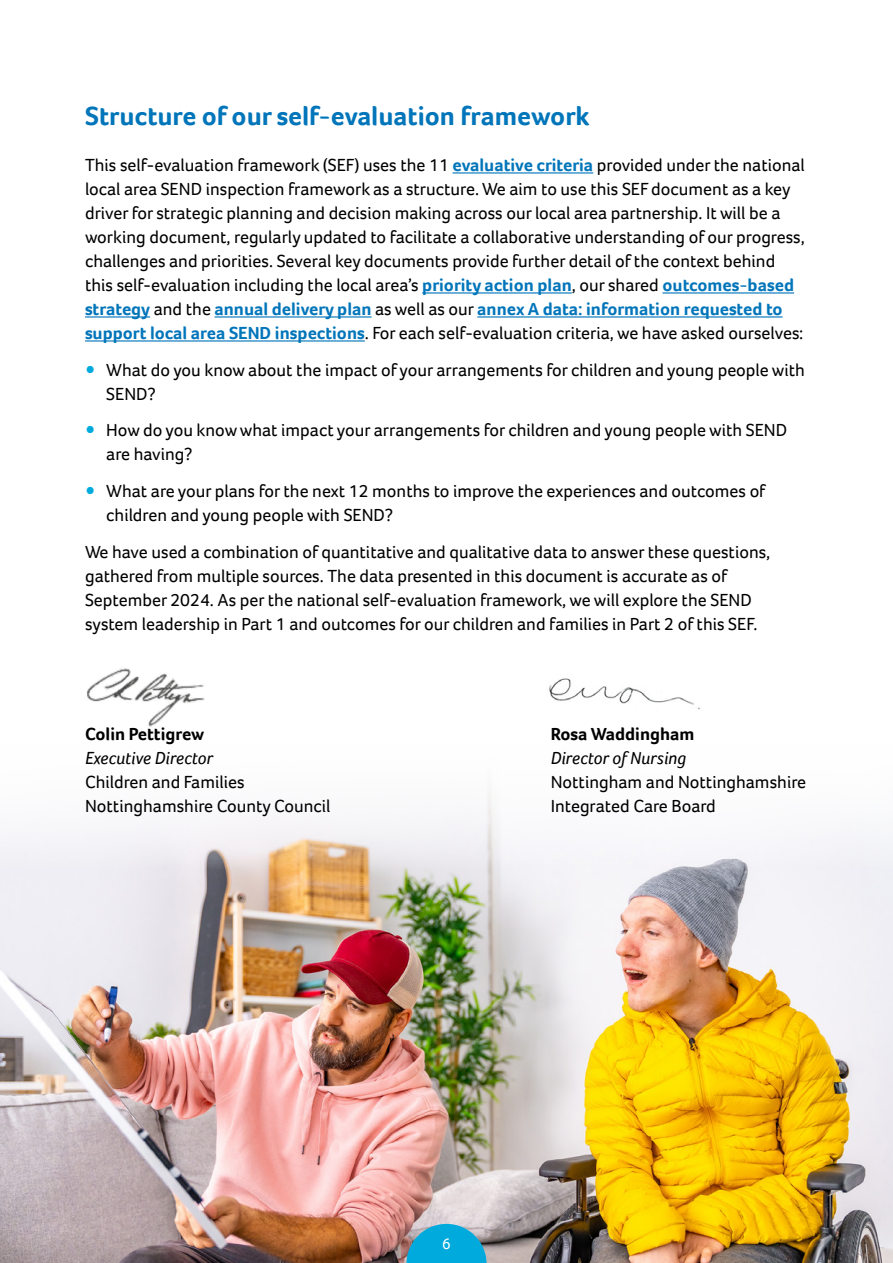
<style>
.page{position:relative;width:893px;height:1263px;background:#fff}
.page>*{position:absolute;margin:0;border:0;box-sizing:border-box;transform-origin:0 0}
.t1{font:700 27px "Foco";color:#0075ba}
.t2{font:18px/24px "Foco";color:#000}
.t3{font:italic 18px "Foco";color:#000}
.t4{font:700 18px "Foco";color:#000}
.t5{font:15.75px "Foco";color:#fff}
.s1{font-weight:700;color:#0075ba}
.s2{font-size:27px;color:#0ad}
</style>
<div class="page">
<img style="left:0;top:792px;width:893px;height:471px">
<hr style="left:453px;top:172px;width:140px;height:2px;background:#0075ba">
<hr style="left:422px;top:292px;width:150px;height:2px;background:#0075ba">
<hr style="left:662px;top:292px;width:132px;height:2px;background:#0075ba">
<hr style="left:85px;top:316px;width:65px;height:2px;background:#0075ba">
<hr style="left:215px;top:316px;width:157px;height:2px;background:#0075ba">
<hr style="left:477px;top:316px;width:306px;height:2px;background:#0075ba">
<hr style="left:85px;top:340px;width:280px;height:2px;background:#0075ba">
<img style="left:87px;top:668px;width:118px;height:59px">
<img style="left:549px;top:678px;width:151px;height:32px">
<svg style="left:406px;top:1224px;width:81px;height:39px"></svg>
<h1 class="t1" style="left:85px;top:98px;width:506px">Structure of our self-evaluation framework</h1>
<p class="t2" style="left:85px;top:152px;width:721px">This self-evaluation framework (SEF) uses the 11 <span class="s1">evaluative criteria</span> provided under the national local area SEND inspection framework as a structure. We aim to use this SEF document as a key driver for strategic planning and decision making across our local area partnership. It will be a working document, regularly updated to facilitate a collaborative understanding of our progress, challenges and priorities. Several key documents provide further detail of the context behind this self-evaluation including the local area’s <span class="s1">priority action plan</span>, our shared <span class="s1">outcomes-based strategy</span> and the <span class="s1">annual delivery plan</span> as well as our <span class="s1">annex A data: information requested to support local area SEND inspections</span>. For each self-evaluation criteria, we have asked ourselves:</p>
<p class="t2" style="left:106px;top:357px;width:700px;text-indent:-21px"><span class="s2">•</span> What do you know about the impact of your arrangements for children and young people with<br>SEND?</p>
<p class="t2" style="left:106px;top:418px;width:682px;text-indent:-21px"><span class="s2">•</span> How do you know what impact your arrangements for children and young people with SEND are having?</p>
<p class="t2" style="left:106px;top:479px;width:661px;text-indent:-21px"><span class="s2">•</span> What are your plans for the next 12 months to improve the experiences and outcomes of children and young people with SEND?</p>
<p class="t2" style="left:85px;top:539px;width:687px">We have used a combination of quantitative and qualitative data to answer these questions, gathered from multiple sources. The data presented in this document is accurate as of September 2024. As per the national self-evaluation framework, we will explore the SEND system leadership in Part 1 and outcomes for our children and families in Part 2 of this SEF.</p>
<p class="t4" style="left:85px;top:722px;width:121px">Colin Pettigrew</p>
<p class="t3" style="left:85px;top:746px;width:129px">Executive Director</p>
<p class="t2" style="left:85px;top:770px;width:247px">Children and Families<br>Nottinghamshire County Council</p>
<p class="t4" style="left:551px;top:722px;width:145px">Rosa Waddingham</p>
<p class="t3" style="left:551px;top:746px;width:137px">Director of Nursing</p>
<p class="t2" style="left:551px;top:770px;width:257px">Nottingham and Nottinghamshire<br>Integrated Care Board</p>
<p class="t5" style="left:442px;top:1233px;width:10px">6</p>
</div>
